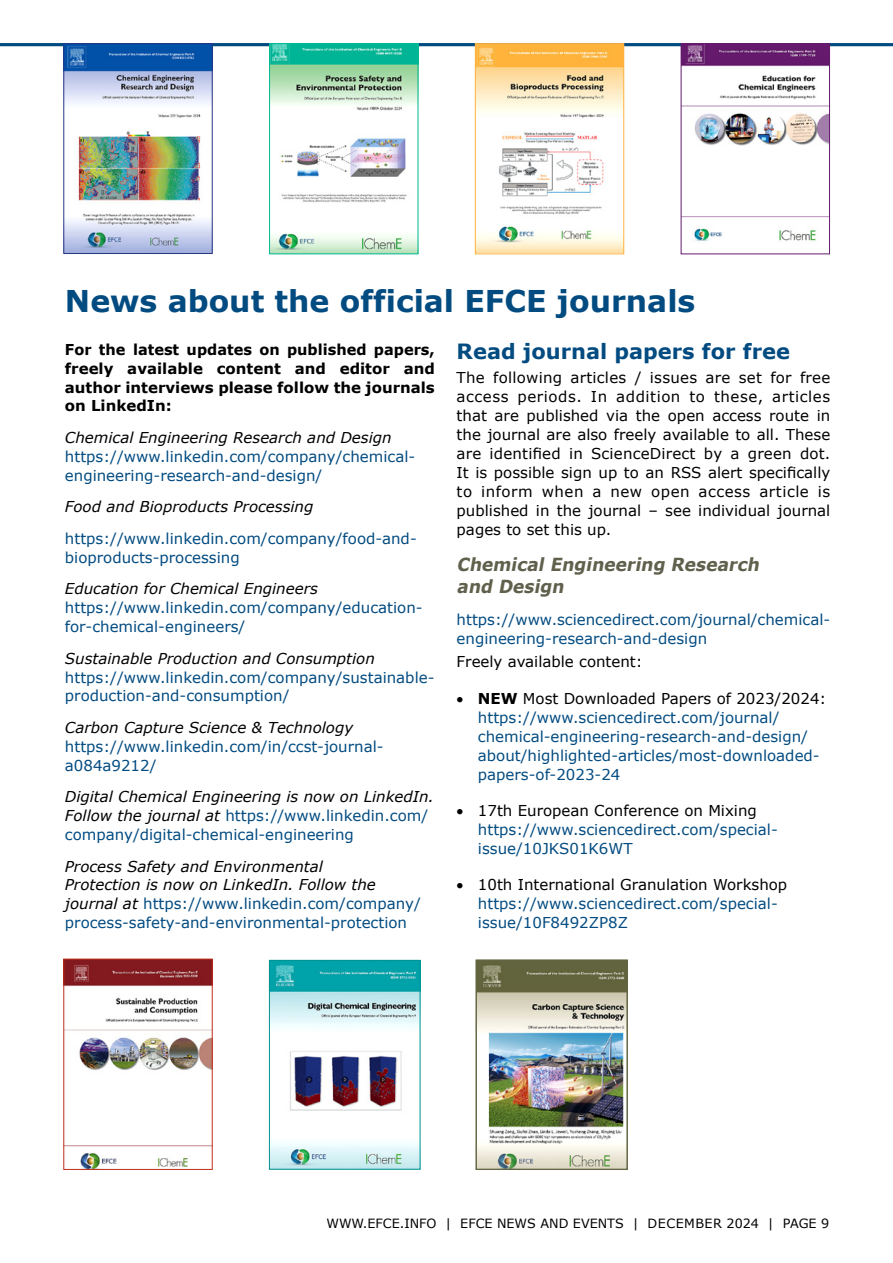
<style>
.page{position:relative;width:893px;height:1263px;background:#fff}
.page>*{position:absolute;margin:0;border:0;box-sizing:border-box;transform-origin:0 0}
.Event_head{font:700 30px "Verdana";color:#024b81}
.Event_head-2{font:700 21px "Verdana";color:#024b81}
.t1{font:italic 700 18px/22.6px "Verdana";color:#60604d;scale:.95 1}
.t2{font:15px/18.9px "Verdana";color:#024b81}
.body{font:15px/19px "Verdana";color:#000;text-align:justify}
.t3{font:700 15px/18.9px "Verdana";color:#000;text-align:justify}
.t4{font:italic 15px "Verdana";color:#000}
.t5{font:12.75px "Verdana";color:#000}
.s1{font-style:italic;color:#000}
.s2{color:#000}
.s3{font-weight:700;color:#000}
</style>
<div class="page">
<hr style="left:0;top:43px;width:893px;height:3px;background:#024b81">
<img style="left:65px;top:45px;width:146px;height:207px">
<div style="left:63px;top:43px;width:150px;height:211px;border:1px solid #283583"></div>
<img style="left:271px;top:45px;width:145px;height:207px">
<div style="left:269px;top:43px;width:149px;height:211px;border:1px solid #00ba96"></div>
<img style="left:477px;top:45px;width:145px;height:207px">
<div style="left:475px;top:43px;width:149px;height:211px;border:1px solid #feb241"></div>
<img style="left:683px;top:45px;width:145px;height:198px">
<div style="left:681px;top:43px;width:149px;height:211px;border:1px solid #65196d"></div>
<img style="left:65px;top:961px;width:146px;height:207px">
<div style="left:63px;top:959px;width:150px;height:211px;border:1px solid #bf2c1a"></div>
<img style="left:478px;top:962px;width:147px;height:205px">
<img style="left:271px;top:962px;width:147px;height:205px">
<div style="left:269px;top:960px;width:151px;height:209px;border:1px solid #019191"></div>
<div style="left:476px;top:960px;width:151px;height:209px;border:1px solid #626643"></div>
<p class="Event_head" style="left:65px;top:280px;width:632px">News about the official EFCE journals</p>
<p class="t3" style="left:65px;top:340px;width:371px">For the latest updates on published papers, freely available content and editor and author interviews please follow the journals on LinkedIn:</p>
<p class="t2" style="left:65px;top:428px;width:352px"><span class="s1">Chemical Engineering Research and Design </span>https://www.linkedin.com/company/chemical&shy;engineering-research-and-design/</p>
<p class="t4" style="left:65px;top:496px;width:250px">Food and Bioproducts Processing</p>
<p class="t2" style="left:65px;top:529px;width:353px">https://www.linkedin.com/company/food-and&shy;bioproducts-processing</p>
<p class="t2" style="left:65px;top:579px;width:359px"><span class="s1">Education for Chemical Engineers </span>https://www.linkedin.com/company/education&shy;for-chemical-engineers/</p>
<p class="t2" style="left:65px;top:649px;width:371px"><span class="s1">Sustainable Production and Consumption </span>https://www.linkedin.com/company/sustainable&shy;production-and-consumption/</p>
<p class="t2" style="left:65px;top:718px;width:320px"><span class="s1">Carbon Capture Science &amp; Technology </span>https://www.linkedin.com/in/ccst-journal&shy;a084a9212/</p>
<p class="t2" style="left:65px;top:787px;width:371px"><span class="s1">Digital Chemical Engineering is now on LinkedIn.<br>Follow the journal at</span> https://www.linkedin.com/ company/digital-chemical-engineering</p>
<p class="t2" style="left:65px;top:856px;width:357px"><span class="s1">Process Safety and Environmental<br>Protection is now on LinkedIn. Follow the journal at</span> https://www.linkedin.com/company/ process-safety-and-environmental-protection</p>
<p class="Event_head-2" style="left:457px;top:337px;width:335px">Read journal papers for free</p>
<p class="body" style="left:457px;top:368px;width:375px">The following articles / issues are set for free access periods. In addition to these, articles that are published via the open access route in the journal are also freely available to all. These are identified in ScienceDirect by a green dot.<br>It is possible sign up to an RSS alert specifically to inform when a new open access article is published in the journal – see individual journal pages to set this up.</p>
<p class="t1" style="left:457px;top:552px;width:324px">Chemical Engineering Research and Design</p>
<p class="t2" style="left:457px;top:610px;width:375px">https://www.sciencedirect.com/journal/chemical&shy;engineering-research-and-design</p>
<p class="body" style="left:457px;top:652px;width:188px">Freely available content:</p>
<p class="t2" style="left:478px;top:688px;width:350px;text-indent:-21px"><span class="s2">•</span> <span class="s3">NEW</span> <span class="s2">Most Downloaded Papers of 2023/2024: </span>https://www.sciencedirect.com/journal/ chemical-engineering-research-and-design/ about/highlighted-articles/most-downloaded&shy;papers-of-2023-24</p>
<p class="t2" style="left:478px;top:801px;width:301px;text-indent:-21px"><span class="s2">• 17th European Conference on Mixing </span>https://www.sciencedirect.com/special&shy;issue/10JKS01K6WT</p>
<p class="t2" style="left:478px;top:875px;width:311px;text-indent:-21px"><span class="s2">• 10th International Granulation Workshop </span>https://www.sciencedirect.com/special&shy;issue/10F8492ZP8Z</p>
<p class="t5" style="left:326px;top:1215px;width:504px">WWW.EFCE.INFO | EFCE NEWS AND EVENTS | DECEMBER 2024 | PAGE 9</p>
</div>
